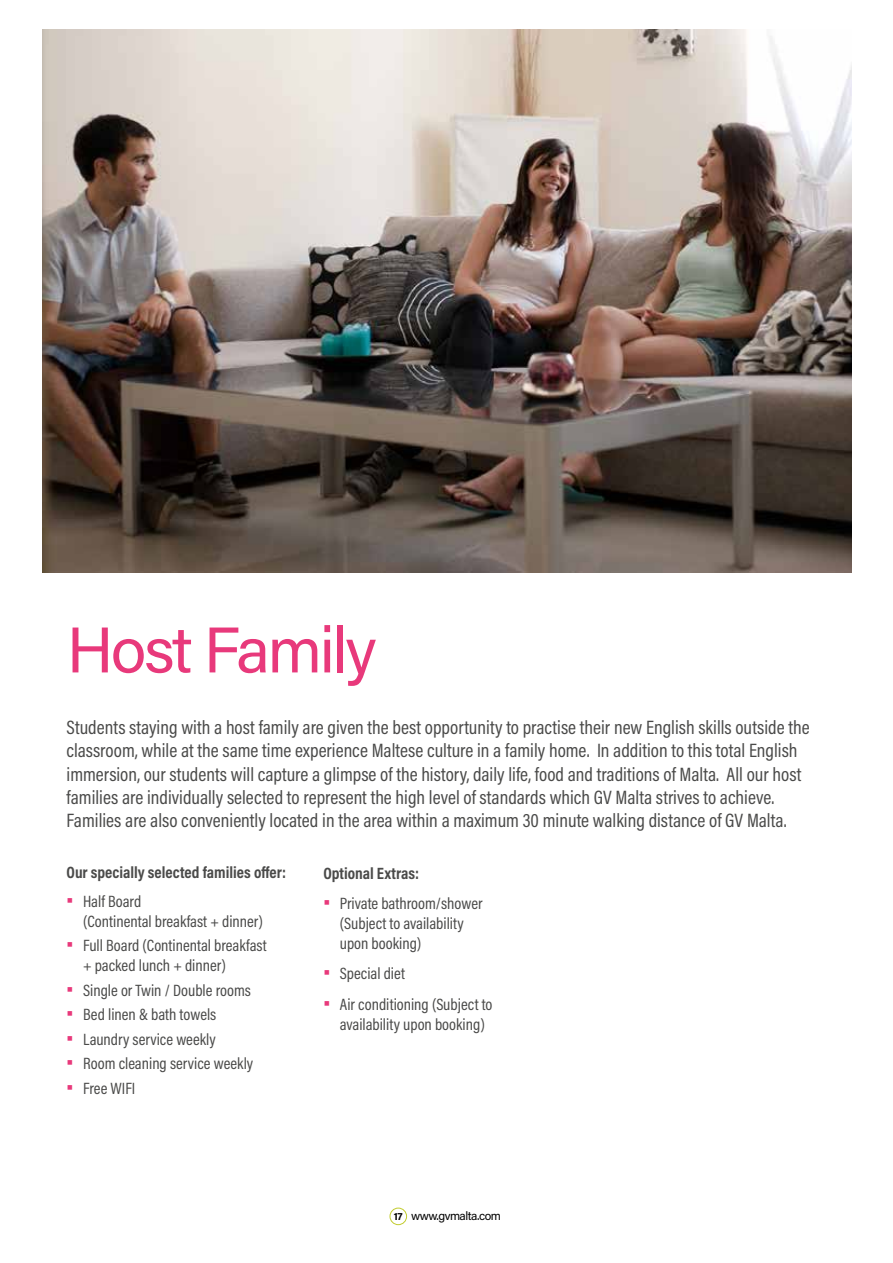
<style>
.page{position:relative;width:893px;height:1263px;background:#fff}
.page>*{position:absolute;margin:0;border:0;box-sizing:border-box;transform-origin:0 0}
.t1{font:64.5px "Acumin Pro";letter-spacing:-.04em;color:#e8397b}
.t2{font:19.5px/23.4px "Acumin Pro Cond";color:#4a4a49}
.t3{font:16.5px/19.8px "Acumin Pro Cond";color:#4a4a49}
.t4{font:700 16.5px "Acumin Pro Cond";color:#4a4a49}
.t5{font:12px "Acumin Pro";letter-spacing:-.04em;color:#000}
.s1{font-weight:700;font-size:25.5px;color:#e8397b}
.s2{font-weight:700;font-size:10.5px}
</style>
<div class="page">
<div style="left:390px;top:1208px;width:17px;height:17px;border:1px solid #c2cc2f;border-radius:50%"></div>
<img style="left:43px;top:29px;width:809px;height:544px">
<h1 class="t1" style="left:67px;top:605px;width:311px">Host Family</h1>
<p class="t2" style="left:67px;top:715px;width:744px">Students staying with a host family are given the best opportunity to practise their new English skills outside the classroom, while at the same time experience Maltese culture in a family home. In addition to this total English immersion, our students will capture a glimpse of the history, daily life, food and traditions of Malta. All our host families are individually selected to represent the high level of standards which GV Malta strives to achieve.<br>Families are also conveniently located in the area within a maximum 30 minute walking distance of GV Malta.</p>
<p class="t4" style="left:323px;top:862px;width:97px">Optional Extras:</p>
<p class="t3" style="left:340px;top:893px;width:144px;text-indent:-16px"><span class="s1">•</span> Private bathroom/shower (Subject to availability upon booking)</p>
<p class="t3" style="left:323px;top:963px;width:83px"><span class="s1">•</span> Special diet</p>
<p class="t3" style="left:323px;top:994px;width:171px;text-align:center"><span class="s1">•</span> Air conditioning (Subject to availability upon booking)</p>
<p class="t4" style="left:67px;top:861px;width:221px">Our specially selected families offer:</p>
<p class="t3" style="left:83px;top:891px;width:181px;text-indent:-16px"><span class="s1">•</span> Half Board<br>(Continental breakfast + dinner)</p>
<p class="t3" style="left:83px;top:935px;width:185px;text-indent:-16px"><span class="s1">•</span> Full Board (Continental breakfast + packed lunch + dinner)</p>
<p class="t3" style="left:67px;top:979px;width:186px"><span class="s1">•</span> Single or Twin / Double rooms</p>
<p class="t3" style="left:67px;top:1004px;width:151px"><span class="s1">•</span> Bed linen &amp; bath towels</p>
<p class="t3" style="left:67px;top:1029px;width:151px"><span class="s1">•</span> Laundry service weekly</p>
<p class="t3" style="left:67px;top:1053px;width:188px"><span class="s1">•</span> Room cleaning service weekly</p>
<p class="t3" style="left:67px;top:1078px;width:70px"><span class="s1">•</span> Free WIFI</p>
<p class="t5" style="left:394px;top:1207px;width:108px"><span class="s2">17</span> www.gvmalta.com</p>
</div>
